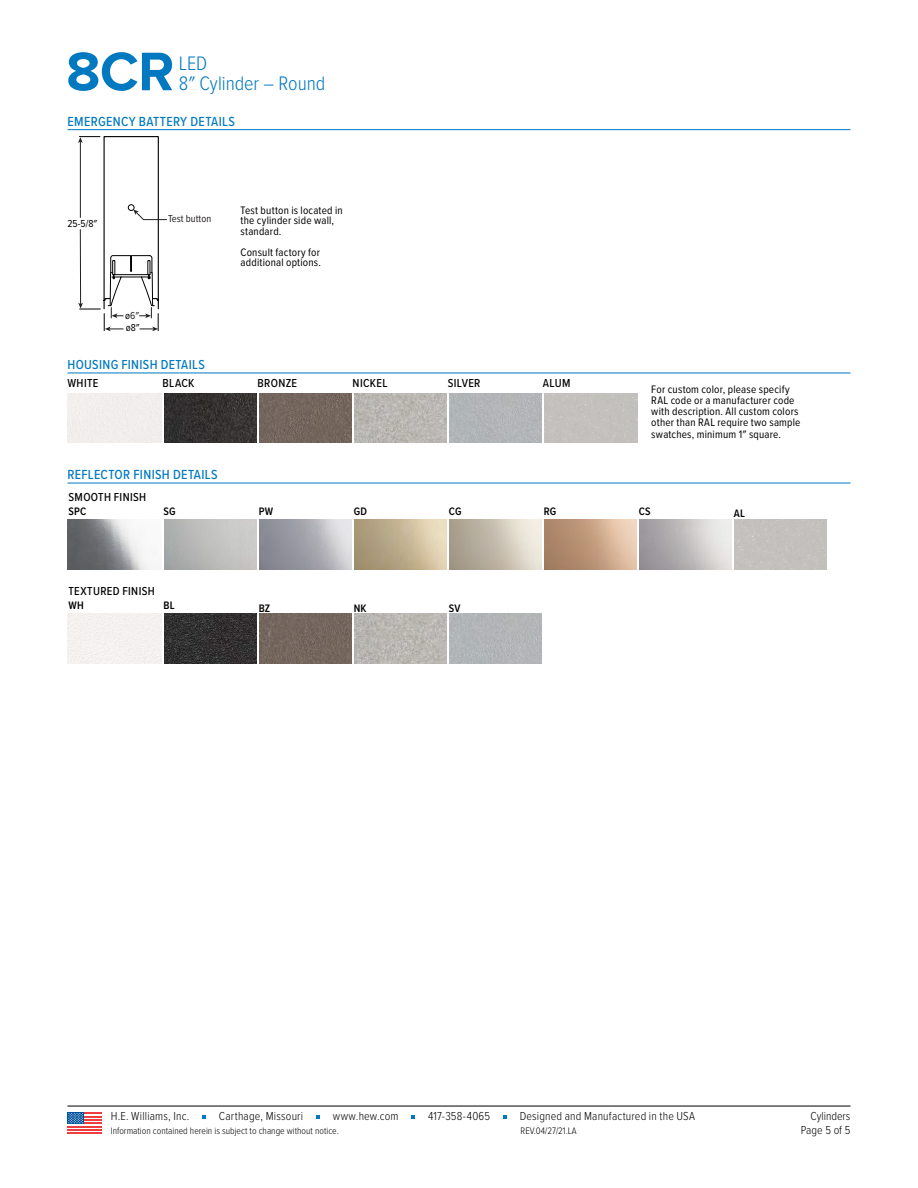
<style>
.page{position:relative;width:918px;height:1188px;background:#fff}
.page>*{position:absolute;margin:0;border:0;box-sizing:border-box;transform-origin:0 0}
.t1{font:700 56.25px "Proxima Nova";color:#0079c1}
.t2{font:300 20.25px/20.2px "Proxima Nova Cond";letter-spacing:-.005em;color:#0079c1}
.t3{font:500 13.65px "Proxima Nova Cond";letter-spacing:.025em;color:#0079c1}
.t4{font:500 13.5px "Proxima Nova Cond";letter-spacing:.025em;color:#0079c1}
.t5{font:300 12px "Proxima Nova Cond";letter-spacing:.015em;color:#000}
.t6{font:500 12px "Proxima Nova Cond";letter-spacing:.03em;color:#000}
.t7{font:11.25px/11.2px "Proxima Nova Cond";letter-spacing:.02em;color:#000}
.t8{font:600 11.25px "Proxima Nova Cond";letter-spacing:.02em;color:#000}
.t9{font:10.5px/12.5px "Proxima Nova Cond";color:#000}
.t10{font:10.5px "Proxima Nova Cond";color:#231f20}
.t11{font:300 9.75px "Proxima Nova Cond";color:#000}
.s1{color:#221f1f}
</style>
<div class="page">
<hr style="left:68px;top:129px;width:782px;height:1px;background:#0079c1">
<hr style="left:68px;top:373px;width:782px;height:1px;background:#0079c1">
<hr style="left:68px;top:483px;width:782px;height:1px;background:#0079c1">
<svg style="left:78px;top:136px;width:89px;height:195px"></svg>
<div style="left:68px;top:393px;width:93px;height:50px;background:#f1eeec"></div>
<img style="left:164px;top:393px;width:92px;height:50px">
<img style="left:259px;top:393px;width:92px;height:50px">
<img style="left:354px;top:393px;width:92px;height:50px">
<div style="left:449px;top:393px;width:92px;height:50px;background:#b2b5b7"></div>
<div style="left:544px;top:393px;width:94px;height:50px;background:#c3c1bc"></div>
<svg style="left:68px;top:569px;width:759px;height:45px"></svg>
<img style="left:68px;top:520px;width:84px;height:49px">
<img style="left:354px;top:520px;width:92px;height:49px">
<img style="left:544px;top:520px;width:92px;height:49px">
<div style="left:734px;top:520px;width:92px;height:49px;background:#c3c1bd"></div>
<div style="left:68px;top:614px;width:93px;height:50px;background:#f4f1ef"></div>
<img style="left:164px;top:614px;width:92px;height:50px">
<img style="left:259px;top:614px;width:92px;height:50px">
<img style="left:354px;top:614px;width:92px;height:50px">
<div style="left:449px;top:614px;width:92px;height:50px;background:#b2b5b7"></div>
<hr style="left:68px;top:1106px;width:782px;height:1px;background:#000">
<svg style="left:202px;top:1116px;width:4px;height:3px"></svg>
<svg style="left:316px;top:1116px;width:4px;height:3px"></svg>
<svg style="left:503px;top:1116px;width:4px;height:3px"></svg>
<div style="left:68px;top:1112px;width:34px;height:22px;background:linear-gradient(to right,#fff,#fff)"></div>
<hr style="left:68px;top:1126px;width:34px;height:1px;background:#ef3e42">
<hr style="left:68px;top:1129px;width:34px;height:2px;background:#ef3e42">
<hr style="left:68px;top:1132px;width:34px;height:2px;background:#ef3e42">
<hr style="left:68px;top:1122px;width:34px;height:2px;background:#ef3e42">
<hr style="left:68px;top:1119px;width:34px;height:2px;background:#ef3e42">
<hr style="left:68px;top:1116px;width:34px;height:1px;background:#ef3e42">
<hr style="left:68px;top:1112px;width:34px;height:2px;background:#ef3e42">
<div style="left:68px;top:1112px;width:16px;height:12px;background:#00529c"></div>
<svg style="left:68px;top:1113px;width:15px;height:11px"></svg>
<h1 class="t1" style="left:66px;top:30px;width:110px">8CR</h1>
<h2 class="t2" style="left:179px;top:52px;width:148px">LED<br>8″ Cylinder – Round</h2>
<p class="t3" style="left:68px;top:111px;width:169px">EMERGENCY BATTERY DETAILS</p>
<p class="t9" style="left:67px;top:217px;width:31px">25-5/8″</p>
<p class="t9" style="left:125px;top:309px;width:16px">ø<span class="s1">6″ </span>ø8″</p>
<p class="t10" style="left:168px;top:211px;width:45px">Test button</p>
<p class="t7" style="left:240px;top:204px;width:104px;line-height:10.5px">Test button is located in the cylinder side wall, standard.</p>
<p class="t7" style="left:240px;top:246px;width:82px;line-height:10.5px">Consult factory for additional options.</p>
<p class="t4" style="left:68px;top:355px;width:139px">HOUSING FINISH DETAILS</p>
<p class="t6" style="left:68px;top:374px;width:32px">WHITE</p>
<p class="t6" style="left:163px;top:374px;width:33px">BLACK</p>
<p class="t6" style="left:258px;top:374px;width:41px">BRONZE</p>
<p class="t6" style="left:353px;top:374px;width:36px">NICKEL</p>
<p class="t6" style="left:448px;top:374px;width:34px">SILVER</p>
<p class="t6" style="left:543px;top:374px;width:29px">ALUM</p>
<p class="t7" style="left:651px;top:383px;width:151px">For custom color, please specify<br>RAL code or a manufacturer code with description. All custom colors other than RAL require two sample swatches, minimum 1″ square.</p>
<p class="t3" style="left:68px;top:465px;width:152px">REFLECTOR FINISH DETAILS</p>
<p class="t6" style="left:69px;top:488px;width:79px">SMOOTH FINISH</p>
<p class="t8" style="left:69px;top:503px;width:19px">SPC</p>
<p class="t8" style="left:164px;top:503px;width:14px">SG</p>
<p class="t8" style="left:259px;top:503px;width:16px">PW</p>
<p class="t8" style="left:354px;top:503px;width:15px">GD</p>
<p class="t8" style="left:449px;top:503px;width:14px">CG</p>
<p class="t8" style="left:544px;top:503px;width:14px">RG</p>
<p class="t8" style="left:639px;top:503px;width:13px">CS</p>
<p class="t8" style="left:734px;top:505px;width:13px">AL</p>
<p class="t6" style="left:69px;top:582px;width:88px">TEXTURED FINISH</p>
<p class="t8" style="left:69px;top:597px;width:17px">WH</p>
<p class="t8" style="left:164px;top:597px;width:13px">BL</p>
<p class="t8" style="left:259px;top:600px;width:13px">BZ</p>
<p class="t8" style="left:354px;top:600px;width:14px">NK</p>
<p class="t8" style="left:449px;top:600px;width:13px">SV</p>
<p class="t5" style="left:111px;top:1108px;width:80px">H.E. Williams, Inc.</p>
<p class="t5" style="left:219px;top:1108px;width:86px">Carthage, Missouri</p>
<p class="t5" style="left:333px;top:1108px;width:67px">www.hew.com</p>
<p class="t5" style="left:428px;top:1108px;width:64px">417-358-4065</p>
<p class="t5" style="left:520px;top:1108px;width:177px">Designed and Manufactured in the USA</p>
<p class="t11" style="left:111px;top:1123px;width:230px">Information contained herein is subject to change without notice.</p>
<p class="t5" style="left:811px;top:1108px;width:41px">Cylinders</p>
<p class="t11" style="left:521px;top:1123px;width:58px">REV.04/27/21.LA</p>
<p class="t5" style="left:801px;top:1121px;width:51px">Page 5 of 5</p>
</div>
